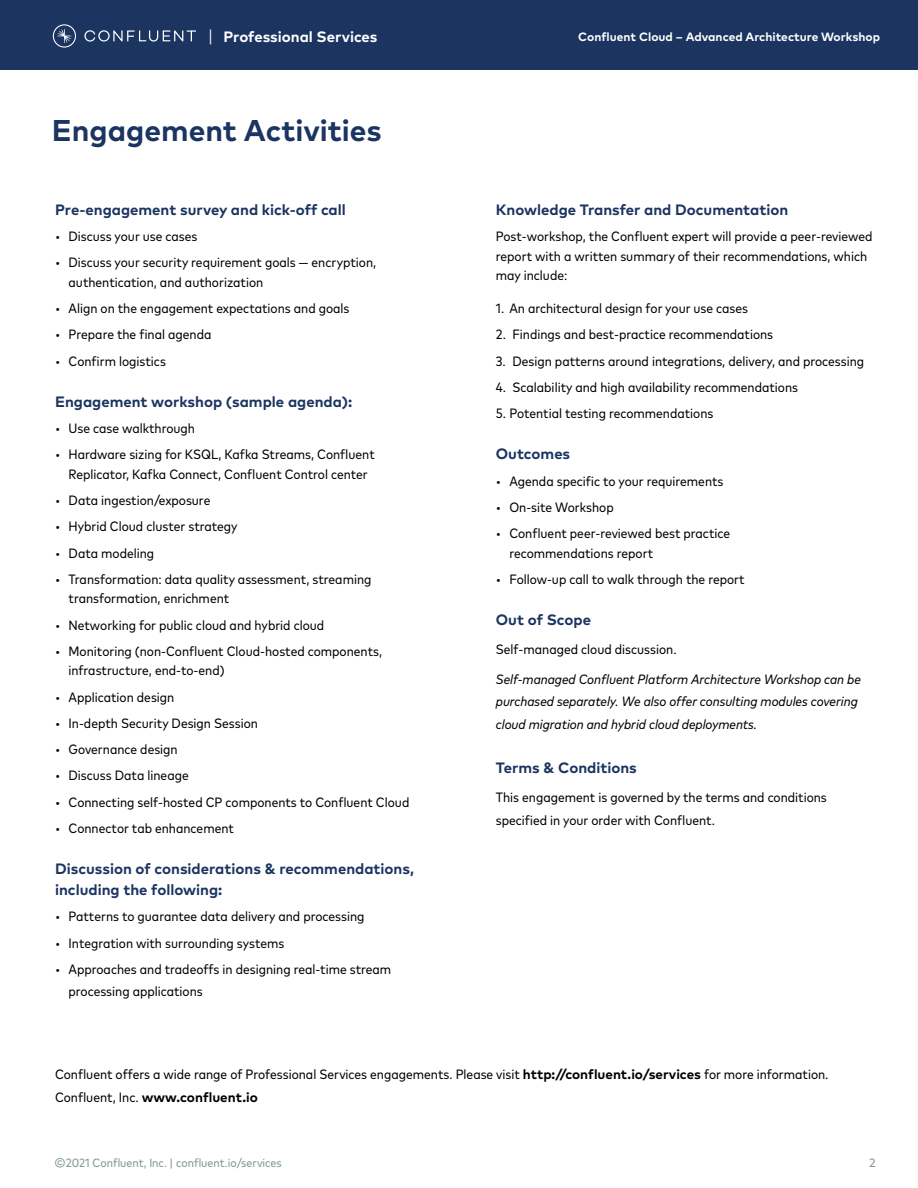
<style>
.page{position:relative;width:918px;height:1188px;background:#fff}
.page>*{position:absolute;margin:0;border:0;box-sizing:border-box;transform-origin:0 0}
.t1{font:700 30px "Mark Pro";color:#1b3461}
.t2{font:700 15px/21px "Mark Pro";color:#1b3461}
.t3{font:700 15px "Mark Pro";color:#fff}
.t4{font:condensed 13.5px/19.5px "Mark Pro";color:#000}
.t5{font:italic condensed 13.5px/22.5px "Mark Pro";color:#000}
.t6{font:700 12px "Mark Pro";color:#fff}
.t7{font:condensed 12px "Mark Pro";color:#819494}
.t8{font:12px "Mark Pro";color:#819494}
.s1{font-weight:300;font-size:18px}
.s2{font-weight:700;font-stretch:normal}
</style>
<div class="page">
<div style="left:0;top:0;width:918px;height:69px;background:#1b3460"></div>
<svg style="left:84px;top:30px;width:112px;height:12px"></svg>
<svg style="left:53px;top:24px;width:23px;height:24px"></svg>
<p class="t3" style="left:208px;top:25px;width:171px"><span class="s1">|</span> Professional Services</p>
<p class="t6" style="left:578px;top:28px;width:303px">Confluent Cloud – Advanced Architecture Workshop</p>
<h1 class="t1" style="left:52px;top:108px;width:331px">Engagement Activities</h1>
<p class="t2" style="left:55px;top:198px;width:292px">Pre-engagement survey and kick-off call</p>
<p class="t4" style="left:55px;top:226px;width:144px">• Discuss your use cases</p>
<p class="t4" style="left:69px;top:252px;width:309px;text-indent:-14px">• Discuss your security requirement goals — encryption, authentication, and authorization</p>
<p class="t4" style="left:55px;top:298px;width:296px">• Align on the engagement expectations and goals</p>
<p class="t4" style="left:55px;top:324px;width:158px">• Prepare the final agenda</p>
<p class="t4" style="left:55px;top:350px;width:112px">• Confirm logistics</p>
<p class="t2" style="left:55px;top:390px;width:299px">Engagement workshop (sample agenda):</p>
<p class="t4" style="left:55px;top:418px;width:142px">• Use case walkthrough</p>
<p class="t4" style="left:55px;top:444px;width:321px;text-align:center">• Hardware sizing for KSQL, Kafka Streams, Confluent<br>Replicator, Kafka Connect, Confluent Control center</p>
<p class="t4" style="left:55px;top:490px;width:157px">• Data ingestion/exposure</p>
<p class="t4" style="left:55px;top:516px;width:184px">• Hybrid Cloud cluster strategy</p>
<p class="t4" style="left:55px;top:542px;width:101px">• Data modeling</p>
<p class="t4" style="left:69px;top:568px;width:304px;text-indent:-14px">• Transformation: data quality assessment, streaming transformation, enrichment</p>
<p class="t4" style="left:55px;top:614px;width:271px">• Networking for public cloud and hybrid cloud</p>
<p class="t4" style="left:69px;top:640px;width:315px;text-indent:-14px">• Monitoring (non-Confluent Cloud-hosted components, infrastructure, end-to-end)</p>
<p class="t4" style="left:55px;top:686px;width:121px">• Application design</p>
<p class="t4" style="left:55px;top:712px;width:204px">• In-depth Security Design Session</p>
<p class="t4" style="left:55px;top:739px;width:124px">• Governance design</p>
<p class="t4" style="left:55px;top:765px;width:135px">• Discuss Data lineage</p>
<p class="t4" style="left:55px;top:791px;width:356px">• Connecting self-hosted CP components to Confluent Cloud</p>
<p class="t4" style="left:55px;top:817px;width:180px">• Connector tab enhancement</p>
<p class="t2" style="left:55px;top:857px;width:361px">Discussion of considerations &amp; recommendations, including the following:</p>
<p class="t4" style="left:55px;top:906px;width:311px">• Patterns to guarantee data delivery and processing</p>
<p class="t4" style="left:55px;top:932px;width:231px">• Integration with surrounding systems</p>
<p class="t4" style="left:69px;top:957px;width:324px;line-height:22.5px;text-indent:-14px">• Approaches and tradeoffs in designing real-time stream processing applications</p>
<p class="t2" style="left:496px;top:198px;width:294px">Knowledge Transfer and Documentation</p>
<p class="t4" style="left:496px;top:226px;width:378px">Post-workshop, the Confluent expert will provide a peer-reviewed report with a written summary of their recommendations, which may include:</p>
<p class="t4" style="left:496px;top:298px;width:254px">1. An architectural design for your use cases</p>
<p class="t4" style="left:496px;top:324px;width:279px">2. Findings and best-practice recommendations</p>
<p class="t4" style="left:496px;top:350px;width:370px">3. Design patterns around integrations, delivery, and processing</p>
<p class="t4" style="left:496px;top:376px;width:304px">4. Scalability and high availability recommendations</p>
<p class="t4" style="left:496px;top:403px;width:219px">5. Potential testing recommendations</p>
<p class="t2" style="left:496px;top:442px;width:76px">Outcomes</p>
<p class="t4" style="left:496px;top:470px;width:229px">• Agenda specific to your requirements</p>
<p class="t4" style="left:496px;top:496px;width:119px">• On-site Workshop</p>
<p class="t4" style="left:509px;top:523px;width:222px;text-indent:-14px">• Confluent peer-reviewed best practice recommendations report</p>
<p class="t4" style="left:496px;top:568px;width:250px">• Follow-up call to walk through the report</p>
<p class="t2" style="left:496px;top:608px;width:97px">Out of Scope</p>
<p class="t4" style="left:496px;top:639px;width:182px">Self-managed cloud discussion.</p>
<p class="t5" style="left:496px;top:667px;width:366px">Self-managed Confluent Platform Architecture Workshop can be purchased separately. We also offer consulting modules covering cloud migration and hybrid cloud deployments.</p>
<p class="t2" style="left:496px;top:756px;width:143px">Terms &amp; Conditions</p>
<p class="t4" style="left:496px;top:785px;width:333px;line-height:22.5px">This engagement is governed by the terms and conditions specified in your order with Confluent.</p>
<p class="t4" style="left:55px;top:1062px;width:775px;line-height:22.5px">Confluent offers a wide range of Professional Services engagements. Please visit <span class="s2">http://confluent.io/services</span> for more information.<br>Confluent, Inc. <span class="s2">www.confluent.io</span></p>
<p class="t7" style="left:55px;top:1154px;width:229px">©2021 Confluent, Inc. | confluent.io/services</p>
<p class="t8" style="left:869px;top:1154px;width:8px">2</p>
</div>
